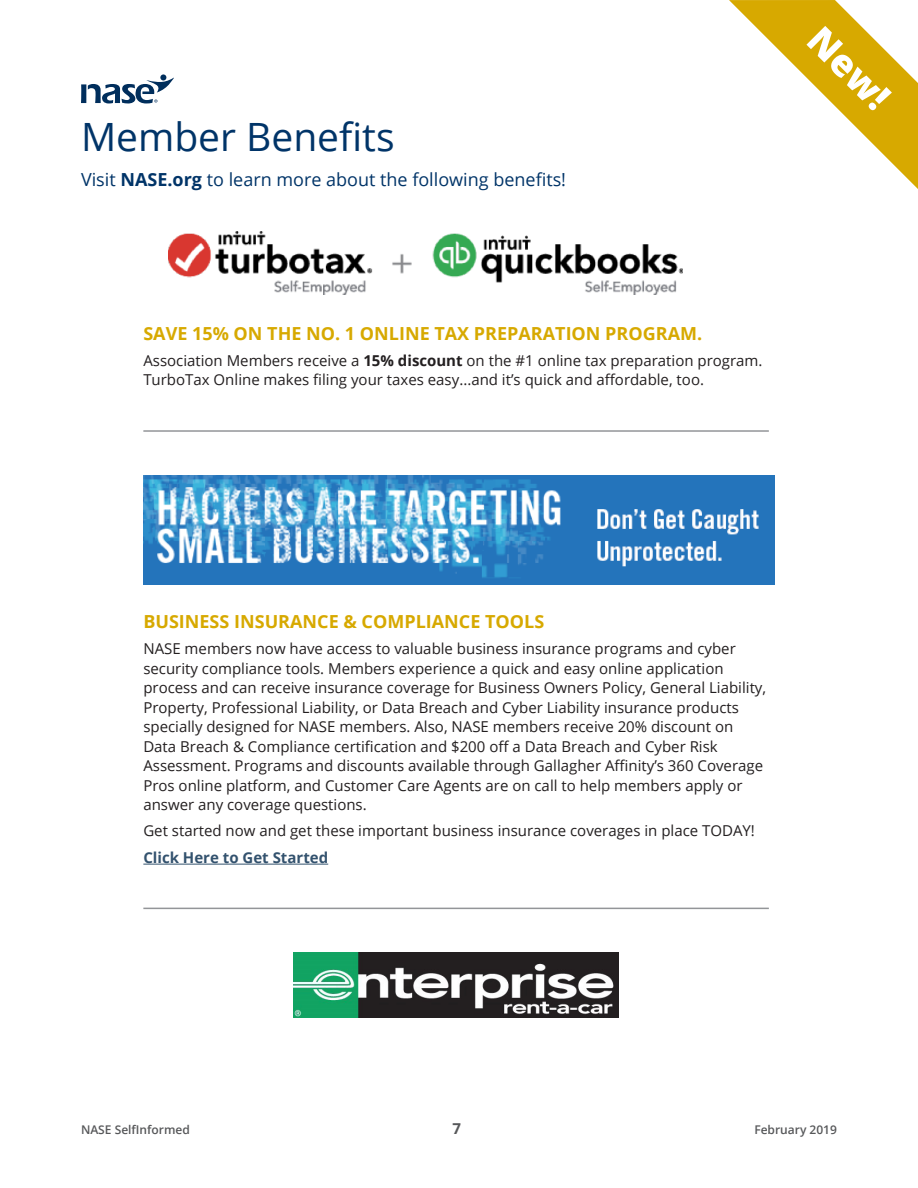
<style>
.page{position:relative;width:918px;height:1188px;background:#fff}
.page>*{position:absolute;margin:0;border:0;box-sizing:border-box;transform-origin:0 0}
.NASE_Body_Copy{font:39px "Open Sans";color:#003468}
.NASE_Body_Copy-2{font:800 37.2px "Open Sans";color:#fff}
.NASE_MB_Subhead{font:700 18px "Open Sans";color:#d7a900}
.NASE_Body_Copy-3{font:18px "Open Sans";color:#003468}
.NASE_Body_Copy-4{font:15px/19.5px "Open Sans";color:#231f20}
.t1{font:700 15px "Open Sans";color:#33526e}
.t2{font:700 15px "Open Sans";color:#57585a}
.t3{font:600 12px "Open Sans";color:#57585a}
.s1{font-weight:700}
</style>
<div class="page">
<svg style="left:729px;top:0;width:189px;height:189px"></svg>
<div style="left:160px;top:74px;width:6px;height:7px;background:#002e5c;border-radius:50%"></div>
<svg style="left:81px;top:77px;width:93px;height:27px"></svg>
<img style="left:169px;top:231px;width:514px;height:63px">
<img style="left:143px;top:475px;width:632px;height:109px">
<img style="left:294px;top:953px;width:325px;height:65px">
<hr style="left:143px;top:864px;width:185px;height:1px;background:#33526e">
<hr style="left:143px;top:430px;width:626px;height:2px;background:#939598">
<hr style="left:143px;top:908px;width:626px;height:1px;background:#939598">
<p class="NASE_Body_Copy" style="left:81px;top:110px;width:315px">Member Benefits</p>
<p class="NASE_Body_Copy-3" style="left:81px;top:168px;width:487px">Visit <span class="s1">NASE.org</span> to learn more about the following benefits!</p>
<p class="NASE_Body_Copy-2" style="left:834px;top:13px;width:100px;rotate:45deg">New!</p>
<p class="NASE_MB_Subhead" style="left:143px;top:320px;width:560px">SAVE 15% ON THE NO. 1 ONLINE TAX PREPARATION PROGRAM.</p>
<p class="NASE_Body_Copy-4" style="left:143px;top:350px;width:621px">Association Members receive a <span class="s1">15% discount</span> on the #1 online tax preparation program.<br>TurboTax Online makes filing your taxes easy...and it’s quick and affordable, too.</p>
<p class="NASE_MB_Subhead" style="left:143px;top:609px;width:402px">BUSINESS INSURANCE &amp; COMPLIANCE TOOLS</p>
<p class="NASE_Body_Copy-4" style="left:143px;top:639px;width:624px">NASE members now have access to valuable business insurance programs and cyber security compliance tools. Members experience a quick and easy online application process and can receive insurance coverage for Business Owners Policy, General Liability, Property, Professional Liability, or Data Breach and Cyber Liability insurance products specially designed for NASE members. Also, NASE members receive 20% discount on Data Breach &amp; Compliance certification and $200 off a Data Breach and Cyber Risk Assessment. Programs and discounts available through Gallagher Affinity’s 360 Coverage Pros online platform, and Customer Care Agents are on call to help members apply or answer any coverage questions.</p>
<p class="NASE_Body_Copy-4" style="left:143px;top:821px;width:613px">Get started now and get these important business insurance coverages in place TODAY!</p>
<p class="t1" style="left:143px;top:847px;width:186px">Click Here to Get Started</p>
<p class="t3" style="left:81px;top:1121px;width:110px">NASE SelfInformed</p>
<p class="t2" style="left:453px;top:1118px;width:10px">7</p>
<p class="t3" style="left:754px;top:1121px;width:84px">February 2019</p>
</div>
